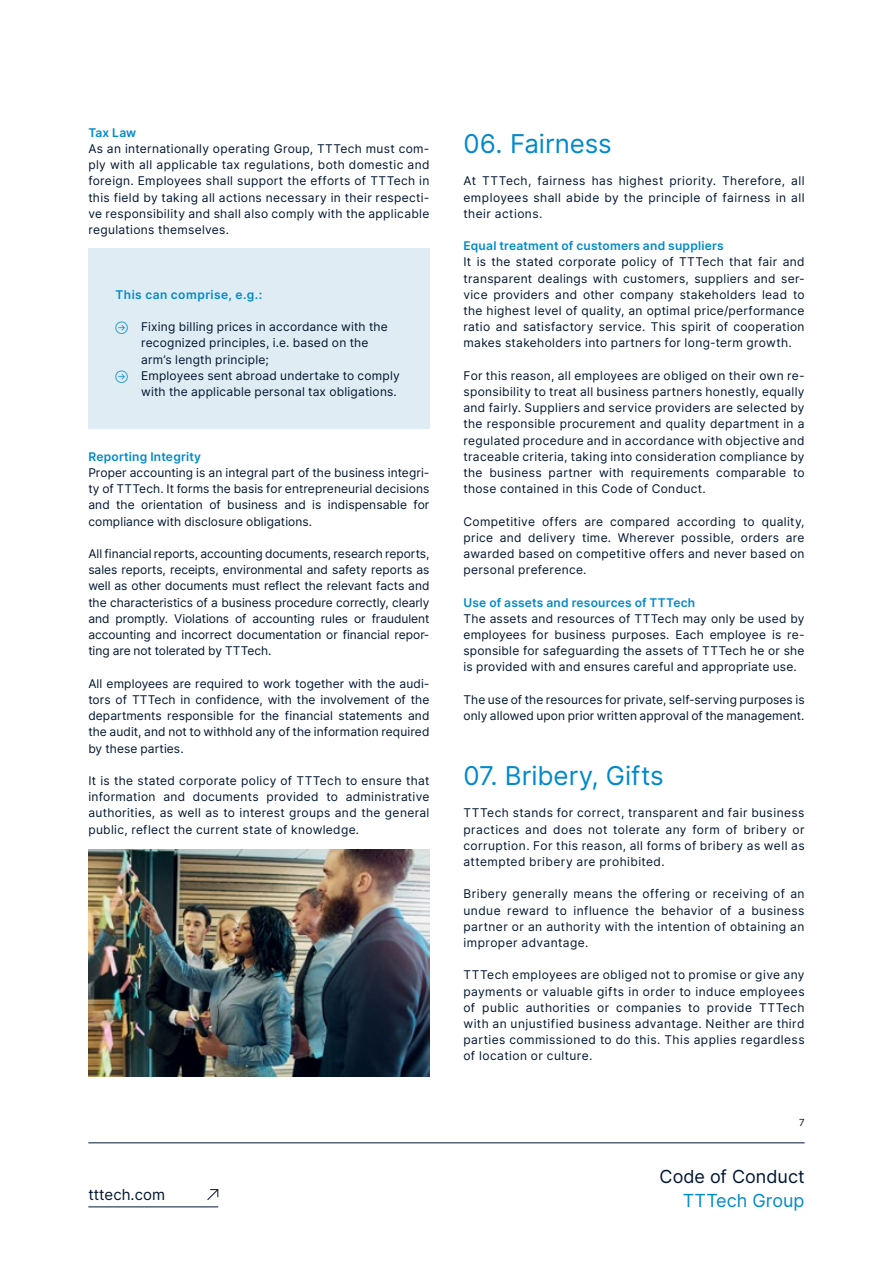
<style>
.page{position:relative;width:893px;height:1263px;background:#fff}
.page>*{position:absolute;margin:0;border:0;box-sizing:border-box;transform-origin:0 0}
.t1{font:25.95px "Inter";color:#008acb}
.t2{font:18px "Inter";color:#001630}
.t3{font:18px "Inter";color:#008acb}
.t4{font:15px "Inter";color:#001630}
.t5{font:12px/16.2px "Inter";letter-spacing:.02em;color:#001630;text-align:justify}
.t6{font:600 12px "Inter";letter-spacing:.02em;color:#008acb}
.t7{font:600 12px "Inter";letter-spacing:.04em;color:#008acb}
.t8{font:9.75px "Inter";color:#001630}
.s1{font-size:9px;color:#008acb}
</style>
<div class="page">
<hr style="left:88px;top:1142px;width:717px;height:1px;background:#001630">
<hr style="left:88px;top:1206px;width:130px;height:1px;background:#001630">
<svg style="left:207px;top:1189px;width:12px;height:11px"></svg>
<img style="left:88px;top:850px;width:341px;height:226px">
<div style="left:88px;top:248px;width:341px;height:180px;background:#e0ecf3"></div>
<p class="t6" style="left:88px;top:124px;width:49px">Tax Law</p>
<p class="t5" style="left:88px;top:140px;width:343px">As an internationally operating Group, TTTech must com&shy;ply with all applicable tax regulations, both domestic and foreign. Employees shall support the efforts of TTTech in this field by taking all actions necessary in their respecti&shy;ve responsibility and shall also comply with the applicable regulations themselves.</p>
<p class="t7" style="left:116px;top:286px;width:148px">This can comprise, e.g.:</p>
<p class="t5" style="left:116px;top:318px;width:274px"><span class="s1">݀</span> Fixing billing prices in accordance with the</p>
<p class="t5" style="left:141px;top:335px;width:229px">recognized principles, i.e. based on the</p>
<p class="t5" style="left:141px;top:351px;width:129px">arm’s length principle;</p>
<p class="t5" style="left:116px;top:367px;width:286px"><span class="s1">݀</span> Employees sent abroad undertake to comply</p>
<p class="t5" style="left:141px;top:383px;width:257px">with the applicable personal tax obligations.</p>
<p class="t6" style="left:88px;top:448px;width:114px">Reporting Integrity</p>
<p class="t5" style="left:88px;top:464px;width:343px">Proper accounting is an integral part of the business integri&shy;ty of TTTech. It forms the basis for entrepreneurial decisions and the orientation of business and is indispensable for compliance with disclosure obligations.</p>
<p class="t5" style="left:88px;top:545px;width:343px">All financial reports, accounting documents, research reports, sales reports, receipts, environmental and safety reports as well as other documents must reflect the relevant facts and the characteristics of a business procedure correctly, clearly and promptly. Violations of accounting rules or fraudulent accounting and incorrect documentation or financial repor&shy;ting are not tolerated by TTTech.</p>
<p class="t5" style="left:88px;top:675px;width:343px">All employees are required to work together with the audi&shy;tors of TTTech in confidence, with the involvement of the departments responsible for the financial statements and the audit, and not to withhold any of the information required by these parties.</p>
<p class="t5" style="left:88px;top:772px;width:343px">It is the stated corporate policy of TTTech to ensure that information and documents provided to administrative authorities, as well as to interest groups and the general public, reflect the current state of knowledge.</p>
<p class="t4" style="left:88px;top:1184px;width:78px">tttech.com</p>
<h1 class="t1" style="left:463px;top:125px;width:150px">06. Fairness</h1>
<p class="t5" style="left:463px;top:173px;width:343px">At TTTech, fairness has highest priority. Therefore, all employees shall abide by the principle of fairness in all their actions.</p>
<p class="t6" style="left:463px;top:237px;width:262px">Equal treatment of customers and suppliers</p>
<p class="t5" style="left:463px;top:254px;width:343px">It is the stated corporate policy of TTTech that fair and transparent dealings with customers, suppliers and ser&shy;vice providers and other company stakeholders lead to the highest level of quality, an optimal price/performance ratio and satisfactory service. This spirit of cooperation makes stakeholders into partners for long-term growth.</p>
<p class="t5" style="left:463px;top:367px;width:343px">For this reason, all employees are obliged on their own re&shy;sponsibility to treat all business partners honestly, equally and fairly. Suppliers and service providers are selected by the responsible procurement and quality department in a regulated procedure and in accordance with objective and traceable criteria, taking into consideration compliance by the business partner with requirements comparable to those contained in this Code of Conduct.</p>
<p class="t5" style="left:463px;top:513px;width:343px">Competitive offers are compared according to quality, price and delivery time. Wherever possible, orders are awarded based on competitive offers and never based on personal preference.</p>
<p class="t6" style="left:463px;top:594px;width:233px">Use of assets and resources of TTTech</p>
<p class="t5" style="left:463px;top:610px;width:343px">The assets and resources of TTTech may only be used by employees for business purposes. Each employee is re&shy;sponsible for safeguarding the assets of TTTech he or she is provided with and ensures careful and appropriate use.</p>
<p class="t5" style="left:463px;top:691px;width:343px">The use of the resources for private, self-serving purposes is only allowed upon prior written approval of the management.</p>
<h1 class="t1" style="left:463px;top:756px;width:202px">07. Bribery, Gifts</h1>
<p class="t5" style="left:463px;top:804px;width:343px">TTTech stands for correct, transparent and fair business practices and does not tolerate any form of bribery or corruption. For this reason, all forms of bribery as well as attempted bribery are prohibited.</p>
<p class="t5" style="left:463px;top:885px;width:343px">Bribery generally means the offering or receiving of an undue reward to influence the behavior of a business partner or an authority with the intention of obtaining an improper advantage.</p>
<p class="t5" style="left:463px;top:966px;width:343px">TTTech employees are obliged not to promise or give any payments or valuable gifts in order to induce employees of public authorities or companies to provide TTTech with an unjustified business advantage. Neither are third parties commissioned to do this. This applies regardless of location or culture.</p>
<p class="t8" style="left:799px;top:1115px;width:7px">7</p>
<h2 class="t2" style="left:660px;top:1163px;width:147px">Code of Conduct</h2>
<h2 class="t3" style="left:683px;top:1187px;width:123px">TTTech Group</h2>
</div>
